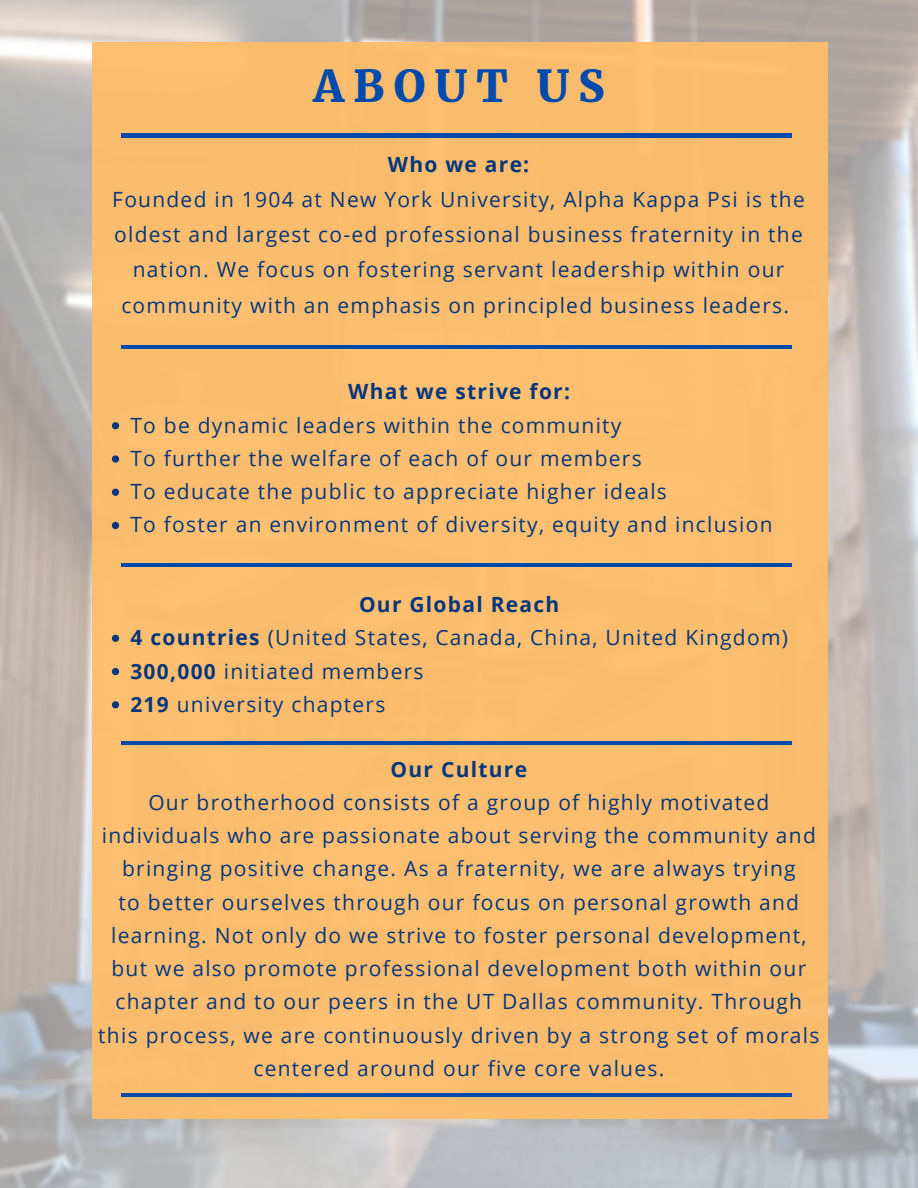
<style>
.page{position:relative;width:918px;height:1188px;background:#fff}
.page>*{position:absolute;margin:0;border:0;box-sizing:border-box;transform-origin:0 0}
.t1{font:900 43.65px "Merriweather";letter-spacing:.21em;color:#004aad}
.t2{font:21px/33.3px "Open Sans";letter-spacing:.06em;color:#06377d;text-align:center}
.t3{font:700 21px "Open Sans";letter-spacing:.06em;color:#06377d}
.s1{font-weight:700}
</style>
<div class="page">
<img style="left:0;top:0;width:918px;height:1188px">
<div style="left:92px;top:43px;width:735px;height:1076px;background:#ffbd69"></div>
<hr style="left:121px;top:134px;width:671px;height:3px;background:#004aad">
<hr style="left:121px;top:345px;width:671px;height:4px;background:#004aad">
<svg style="left:112px;top:422px;width:7px;height:7px"></svg>
<svg style="left:112px;top:455px;width:7px;height:8px"></svg>
<svg style="left:112px;top:489px;width:7px;height:7px"></svg>
<svg style="left:112px;top:522px;width:7px;height:7px"></svg>
<hr style="left:121px;top:563px;width:671px;height:4px;background:#004aad">
<svg style="left:112px;top:635px;width:7px;height:7px"></svg>
<svg style="left:112px;top:668px;width:7px;height:7px"></svg>
<svg style="left:112px;top:701px;width:7px;height:7px"></svg>
<hr style="left:121px;top:741px;width:671px;height:4px;background:#004aad">
<hr style="left:121px;top:1093px;width:671px;height:3px;background:#004aad">
<h1 class="t1" style="left:313px;top:59px;width:293px">ABOUT US</h1>
<p class="t3" style="left:388px;top:149px;width:143px">Who we are:</p>
<p class="t2" style="left:112px;top:181px;width:694px;line-height:35.2px">Founded in 1904 at New York University, Alpha Kappa Psi is the oldest and largest co-ed professional business fraternity in the nation. We focus on fostering servant leadership within our community with an emphasis on principled business leaders.</p>
<p class="t3" style="left:348px;top:377px;width:223px">What we strive for:</p>
<p class="t2" style="left:130px;top:408px;width:644px;text-align:left">To be dynamic leaders within the community<br>To further the welfare of each of our members<br>To educate the public to appreciate higher ideals<br>To foster an environment of diversity, equity and inclusion</p>
<p class="t3" style="left:359px;top:590px;width:202px">Our Global Reach</p>
<p class="t2" style="left:130px;top:620px;width:659px;text-align:left"><span class="s1">4 countries</span> (United States, Canada, China, United Kingdom)<br><span class="s1">300,000</span> initiated members<br><span class="s1">219</span> university chapters</p>
<p class="t3" style="left:391px;top:754px;width:138px">Our Culture</p>
<p class="t2" style="left:98px;top:785px;width:723px">Our brotherhood consists of a group of highly motivated individuals who are passionate about serving the community and bringing positive change. As a fraternity, we are always trying<br>to better ourselves through our focus on personal growth and learning. Not only do we strive to foster personal development, but we also promote professional development both within our chapter and to our peers in the UT Dallas community. Through this process, we are continuously driven by a strong set of morals centered around our five core values.</p>
</div>
